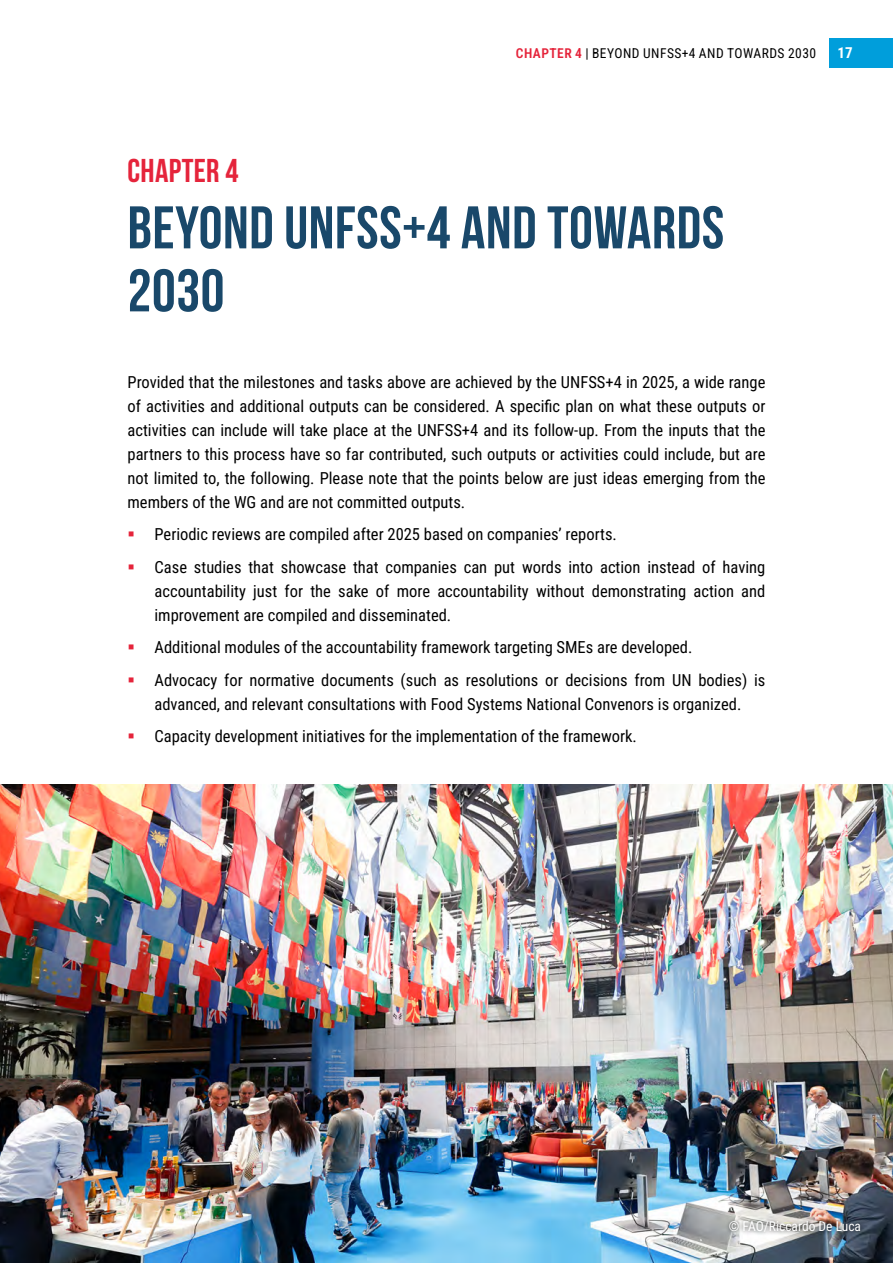
<style>
.page{position:relative;width:893px;height:1263px;background:#fff}
.page>*{position:absolute;margin:0;border:0;box-sizing:border-box;transform-origin:0 0}
.t1{font:700 60px/63px "Bebas Neue";letter-spacing:.01em;color:#19486a}
.t2{font:700 33px "Bebas Neue";letter-spacing:.01em;color:#e5243b}
.t3{font:16.5px/24px "Roboto Condensed";color:#000}
.t4{font:700 15px "Roboto Condensed";color:#fff}
.t5{font:13.5px "Roboto Condensed";letter-spacing:.035em;color:#000}
.t6{font:13.5px "Roboto Condensed";color:#fff}
.s1{font-weight:600;color:#e5243b}
</style>
<div class="page">
<div style="left:829px;top:38px;width:64px;height:29px;background:#009edb"></div>
<img style="left:0;top:785px;width:893px;height:478px">
<div style="left:725px;top:1216px;width:139px;height:20px;background:#000;opacity:.75"></div>
<h2 class="t2" style="left:128px;top:153px;width:112px">CHAPTER 4</h2>
<p class="t5" style="left:516px;top:43px;width:302px"><span class="s1">CHAPTER 4</span> | BEYOND UNFSS+4 AND TOWARDS 2030</p>
<p class="t4" style="left:837px;top:42px;width:17px">17</p>
<h1 class="t1" style="left:128px;top:195px;width:598px">BEYOND UNFSS+4 AND TOWARDS<br>2030</h1>
<p class="t3" style="left:128px;top:369px;width:639px;text-align:justify">Provided that the milestones and tasks above are achieved by the UNFSS+4 in 2025, a wide range of activities and additional outputs can be considered. A specific plan on what these outputs or activities can include will take place at the UNFSS+4 and its follow-up. From the inputs that the partners to this process have so far contributed, such outputs or activities could include, but are not limited to, the following. Please note that the points below are just ideas emerging from the members of the WG and are not committed outputs.</p>
<p class="t3" style="left:155px;top:517px;width:612px;line-height:32.5px">Periodic reviews are compiled after 2025 based on companies’ reports.<br>Case studies that showcase that companies can put words into action instead of having</p>
<p class="t3" style="left:155px;top:578px;width:612px">accountability just for the sake of more accountability without demonstrating action and improvement are compiled and disseminated.</p>
<p class="t3" style="left:155px;top:630px;width:612px;line-height:32.5px">Additional modules of the accountability framework targeting SMEs are developed.<br>Advocacy for normative documents (such as resolutions or decisions from UN bodies) is</p>
<p class="t3" style="left:154px;top:687px;width:588px;line-height:32.5px">advanced, and relevant consultations with Food Systems National Convenors is organized.<br>Capacity development initiatives for the implementation of the framework.</p>
<p class="t6" style="left:729px;top:1217px;width:134px">© FAO/Riccardo De Luca</p>
</div>
